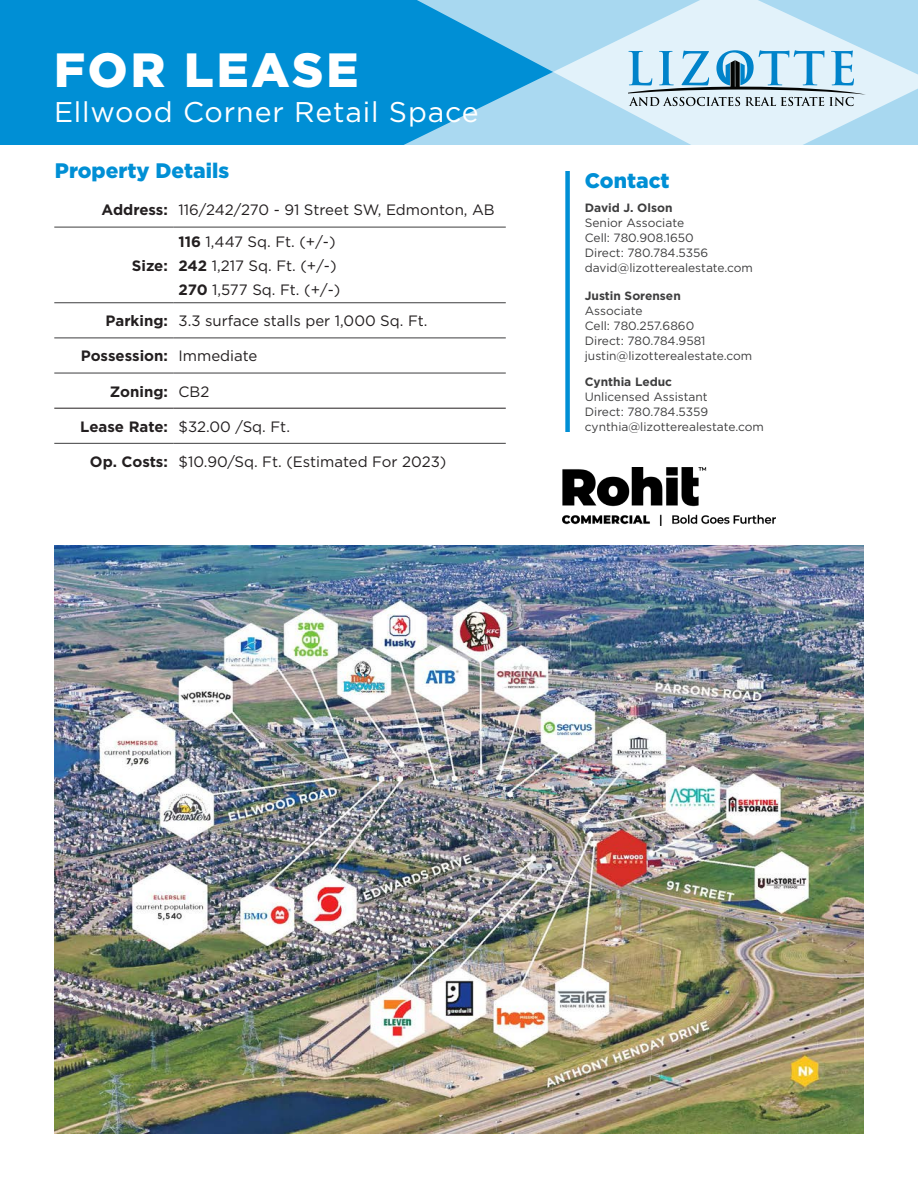
<style>
.page{position:relative;width:918px;height:1188px;background:#fff}
.page>*{position:absolute;margin:0;border:0;box-sizing:border-box;transform-origin:0 0}
.bullet_features{font:900 48px "Gotham";letter-spacing:.06em;color:#fff}
.bullet_features-2{font:28.5px "Gotham";letter-spacing:.03em;color:#fff}
.t1{font:900 21px "Gotham";color:#008fd5}
.property_information{font:15px "Gotham";color:#231f20}
.t2{font:700 15px "Gotham";color:#231f20}
.realtor_contact{font:12px "Gotham";color:#3e3e3f}
.realtor_contact-2{font:700 12px "Gotham";color:#3e3e3f}
.page_2_information_header{font:700 12px "Gotham";color:#3e3e3f}
.s1{font-weight:700}
</style>
<div class="page">
<img style="left:55px;top:545px;width:809px;height:589px">
<img style="left:562px;top:468px;width:214px;height:57px">
<hr style="left:54px;top:227px;width:119px;height:1px;background:#3e3e3f">
<hr style="left:173px;top:227px;width:333px;height:1px;background:#3e3e3f">
<hr style="left:54px;top:303px;width:119px;height:1px;background:#3e3e3f">
<hr style="left:173px;top:303px;width:333px;height:1px;background:#3e3e3f">
<hr style="left:54px;top:338px;width:119px;height:1px;background:#3e3e3f">
<hr style="left:173px;top:338px;width:333px;height:1px;background:#3e3e3f">
<hr style="left:54px;top:373px;width:119px;height:1px;background:#3e3e3f">
<hr style="left:173px;top:373px;width:333px;height:1px;background:#3e3e3f">
<hr style="left:54px;top:443px;width:119px;height:1px;background:#3e3e3f">
<hr style="left:173px;top:443px;width:333px;height:1px;background:#3e3e3f">
<hr style="left:54px;top:408px;width:119px;height:1px;background:#231f20">
<hr style="left:173px;top:408px;width:333px;height:1px;background:#231f20">
<div style="left:565px;top:171px;width:5px;height:261px;background:#008fd5"></div>
<div style="left:0;top:0;width:918px;height:144px;background:#008fd5"></div>
<svg style="left:406px;top:1px;width:511px;height:143px;fill:#aad9f1"></svg>
<svg style="left:628px;top:50px;width:238px;height:56px;background:#a6c8d9"></svg>
<p class="bullet_features" style="left:54px;top:37px;width:306px">FOR LEASE</p>
<p class="bullet_features-2" style="left:54px;top:93px;width:426px">Ellwood Corner Retail Space</p>
<p class="t1" style="left:55px;top:156px;width:176px">Property Details</p>
<p class="t2" style="left:102px;top:200px;width:68px">Address:</p>
<p class="property_information" style="left:178px;top:200px;width:318px">116/242/270 - 91 Street SW, Edmonton, AB</p>
<p class="t2" style="left:132px;top:256px;width:37px">Size:</p>
<p class="property_information" style="left:178px;top:232px;width:159px"><span class="s1">116</span> 1,447 Sq. Ft. (+/-)</p>
<p class="property_information" style="left:178px;top:256px;width:160px"><span class="s1">242</span> 1,217 Sq. Ft. (+/-)</p>
<p class="property_information" style="left:178px;top:280px;width:163px"><span class="s1">270</span> 1,577 Sq. Ft. (+/-)</p>
<p class="t2" style="left:106px;top:311px;width:64px">Parking:</p>
<p class="property_information" style="left:178px;top:311px;width:251px">3.3 surface stalls per 1,000 Sq. Ft.</p>
<p class="t2" style="left:81px;top:346px;width:89px">Possession:</p>
<p class="property_information" style="left:178px;top:347px;width:81px">Immediate</p>
<p class="t2" style="left:110px;top:381px;width:59px">Zoning:</p>
<p class="property_information" style="left:178px;top:382px;width:32px">CB2</p>
<p class="t2" style="left:80px;top:417px;width:89px">Lease Rate:</p>
<p class="property_information" style="left:178px;top:417px;width:113px">$32.00 /Sq. Ft.</p>
<p class="t2" style="left:90px;top:452px;width:79px">Op. Costs:</p>
<p class="property_information" style="left:178px;top:452px;width:269px">$10.90/Sq. Ft. (Estimated For 2023)</p>
<p class="t1" style="left:585px;top:166px;width:86px">Contact</p>
<p class="page_2_information_header" style="left:585px;top:200px;width:89px">David J. Olson</p>
<p class="realtor_contact" style="left:585px;top:215px;width:101px">Senior Associate</p>
<p class="realtor_contact" style="left:585px;top:230px;width:110px">Cell: 780.908.1650</p>
<p class="realtor_contact" style="left:585px;top:245px;width:125px">Direct: 780.784.5356</p>
<p class="realtor_contact" style="left:585px;top:260px;width:170px">david@lizotterealestate.com</p>
<p class="realtor_contact-2" style="left:585px;top:288px;width:97px">Justin Sorensen</p>
<p class="realtor_contact" style="left:585px;top:303px;width:59px">Associate</p>
<p class="realtor_contact" style="left:585px;top:318px;width:111px">Cell: 780.257.6860</p>
<p class="realtor_contact" style="left:585px;top:333px;width:122px">Direct: 780.784.9581</p>
<p class="realtor_contact" style="left:585px;top:348px;width:169px">justin@lizotterealestate.com</p>
<p class="realtor_contact-2" style="left:585px;top:374px;width:89px">Cynthia Leduc</p>
<p class="realtor_contact" style="left:585px;top:389px;width:124px">Unlicensed Assistant</p>
<p class="realtor_contact" style="left:585px;top:404px;width:125px">Direct: 780.784.5359</p>
<p class="realtor_contact" style="left:585px;top:419px;width:181px">cynthia@lizotterealestate.com</p>
</div>
